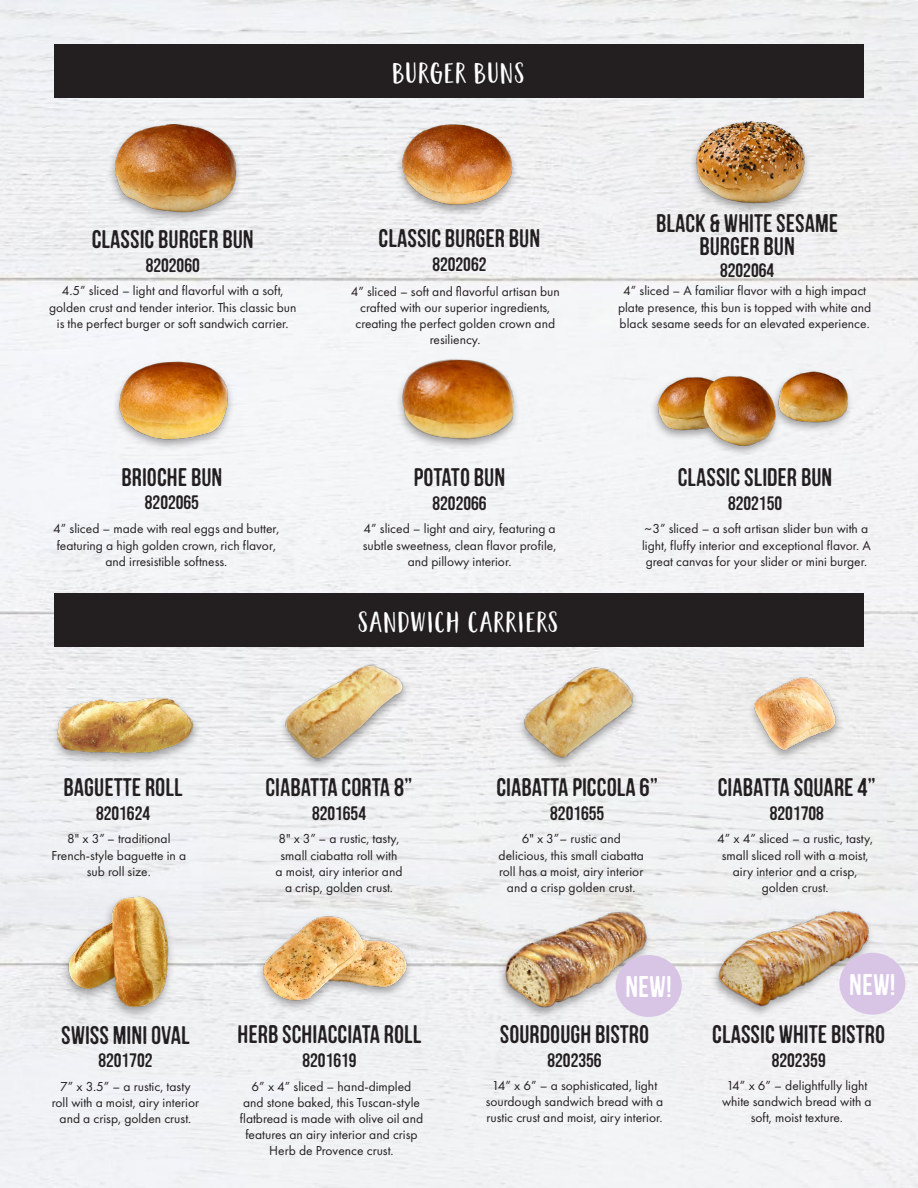
<style>
.page{position:relative;width:918px;height:1188px;background:#fff}
.page>*{position:absolute;margin:0;border:0;box-sizing:border-box;transform-origin:0 0}
.t1{font:30px "Mocha Mattari Clean";color:#fff}
.t2{font:27px "Garden Grown Caps";letter-spacing:.08em;color:#fff}
.t3{font:25.5px/22.5px "Mocha Mattari";color:#231f20;text-align:center}
.t4{font:19.5px "Mocha Mattari";color:#231f20}
.t5{font:13.5px/16.2px "Futura PT";color:#231f20;text-align:center}
</style>
<div class="page">
<img style="left:0;top:0;width:918px;height:1188px">
<div style="left:54px;top:44px;width:809px;height:54px;background:#231f20"></div>
<div style="left:107px;top:121px;width:136px;height:103px;background:#231f20;opacity:.4"></div>
<img style="left:93px;top:108px;width:171px;height:109px">
<img style="left:389px;top:344px;width:149px;height:116px">
<img style="left:95px;top:347px;width:167px;height:113px">
<div style="left:54px;top:593px;width:810px;height:54px;background:#231f20"></div>
<img style="left:257px;top:906px;width:162px;height:109px">
<div style="left:496px;top:909px;width:156px;height:111px;background:#231f20;opacity:.4"></div>
<img style="left:493px;top:901px;width:162px;height:108px">
<img style="left:513px;top:652px;width:131px;height:123px">
<img style="left:384px;top:113px;width:154px;height:107px">
<img style="left:675px;top:109px;width:156px;height:106px">
<img style="left:646px;top:338px;width:209px;height:127px">
<div style="left:59px;top:893px;width:117px;height:128px;background:#231f20;opacity:.4"></div>
<img style="left:61px;top:889px;width:126px;height:124px">
<div style="left:51px;top:695px;width:150px;height:70px;background:#231f20;opacity:.4"></div>
<img style="left:49px;top:695px;width:148px;height:62px">
<div style="left:279px;top:662px;width:133px;height:108px;background:#231f20;opacity:.4"></div>
<img style="left:283px;top:660px;width:126px;height:111px">
<img style="left:744px;top:664px;width:105px;height:96px">
<div style="left:710px;top:909px;width:165px;height:109px;background:#f1f1f3"></div>
<img style="left:706px;top:903px;width:174px;height:109px">
<div style="left:616px;top:955px;width:66px;height:62px;background:#d8c5e6;border-radius:50%"></div>
<div style="left:839px;top:953px;width:67px;height:62px;background:#d8c5e6;border-radius:50%"></div>
<p class="t3" style="left:92px;top:228px;width:164px">CLASSIC BURGER BUN</p>
<p class="t4" style="left:146px;top:254px;width:56px">8202060</p>
<p class="t2" style="left:393px;top:58px;width:133px">BURGER BUNS</p>
<p class="t3" style="left:379px;top:227px;width:163px">CLASSIC BURGER BUN</p>
<p class="t4" style="left:432px;top:253px;width:56px">8202062</p>
<p class="t3" style="left:656px;top:212px;width:184px">BLACK &amp; WHITE SESAME<br>BURGER BUN</p>
<p class="t4" style="left:720px;top:260px;width:56px">8202064</p>
<p class="t5" style="left:49px;top:283px;width:249px">4.5” sliced – light and flavorful with a soft, golden crust and tender interior. This classic bun is the perfect burger or soft sandwich carrier.</p>
<p class="t5" style="left:351px;top:283px;width:211px">4” sliced – soft and flavorful artisan bun crafted with our superior ingredients, creating the perfect golden crown and resiliency.</p>
<p class="t5" style="left:618px;top:283px;width:255px">4” sliced – A familiar flavor with a high impact plate presence, this bun is topped with white and black sesame seeds for an elevated experience.</p>
<p class="t3" style="left:122px;top:466px;width:102px">BRIOCHE BUN</p>
<p class="t4" style="left:145px;top:492px;width:56px">8202065</p>
<p class="t5" style="left:53px;top:521px;width:228px">4” sliced – made with real eggs and butter, featuring a high golden crown, rich flavor, and irresistible softness.</p>
<p class="t3" style="left:414px;top:466px;width:93px">POTATO BUN</p>
<p class="t4" style="left:433px;top:492px;width:56px">8202066</p>
<p class="t3" style="left:678px;top:466px;width:156px">CLASSIC SLIDER BUN</p>
<p class="t4" style="left:728px;top:492px;width:56px">8202150</p>
<p class="t5" style="left:363px;top:521px;width:195px">4” sliced – light and airy, featuring a subtle sweetness, clean flavor profile, and pillowy interior.</p>
<p class="t5" style="left:642px;top:521px;width:230px;text-align:left">~3” sliced – a soft artisan slider bun with a light, fluffy interior and exceptional flavor. A great canvas for your slider or mini burger.</p>
<p class="t2" style="left:360px;top:607px;width:200px">SANDWICH CARRIERS</p>
<p class="t3" style="left:64px;top:776px;width:121px">BAGUETTE ROLL</p>
<p class="t4" style="left:96px;top:802px;width:56px">8201624</p>
<p class="t3" style="left:265px;top:776px;width:149px">CIABATTA CORTA 8”</p>
<p class="t4" style="left:312px;top:802px;width:56px">8201654</p>
<p class="t3" style="left:496px;top:776px;width:163px">CIABATTA PICCOLA 6”</p>
<p class="t4" style="left:550px;top:802px;width:56px">8201655</p>
<p class="t3" style="left:718px;top:776px;width:160px">CIABATTA SQUARE 4”</p>
<p class="t4" style="left:770px;top:802px;width:56px">8201708</p>
<p class="t5" style="left:52px;top:831px;width:136px">8" x 3” – traditional<br>French-style baguette in a sub roll size.</p>
<p class="t5" style="left:276px;top:831px;width:128px">8" x 3” – a rustic, tasty, small ciabatta roll with a moist, airy interior and a crisp, golden crust.</p>
<p class="t5" style="left:717px;top:831px;width:158px">4” x 4” sliced – a rustic, tasty, small sliced roll with a moist, airy interior and a crisp, golden crust.</p>
<p class="t5" style="left:499px;top:831px;width:147px">6" x 3”– rustic and delicious, this small ciabatta roll has a moist, airy interior and a crisp golden crust.</p>
<p class="t3" style="left:61px;top:1023px;width:130px">SWISS MINI OVAL</p>
<p class="t4" style="left:98px;top:1050px;width:56px">8201702</p>
<p class="t5" style="left:52px;top:1078px;width:149px">7” x 3.5” – a rustic, tasty roll with a moist, airy interior and a crisp, golden crust.</p>
<p class="t3" style="left:238px;top:1023px;width:186px">HERB SCHIACCIATA ROLL</p>
<p class="t4" style="left:303px;top:1049px;width:56px">8201619</p>
<p class="t5" style="left:240px;top:1078px;width:185px">6” x 4” sliced – hand-dimpled and stone baked, this Tuscan-style flatbread is made with olive oil and features an airy interior and crisp<br>Herb de Provence crust.</p>
<p class="t1" style="left:625px;top:970px;width:48px">NEW!</p>
<p class="t1" style="left:849px;top:968px;width:48px">NEW!</p>
<p class="t3" style="left:500px;top:1023px;width:151px">SOURDOUGH BISTRO</p>
<p class="t4" style="left:548px;top:1049px;width:56px">8202356</p>
<p class="t3" style="left:712px;top:1023px;width:174px">CLASSIC WHITE BISTRO</p>
<p class="t4" style="left:772px;top:1049px;width:56px">8202359</p>
<p class="t5" style="left:486px;top:1077px;width:179px">14” x 6” – a sophisticated, light sourdough sandwich bread with a rustic crust and moist, airy interior.</p>
<p class="t5" style="left:722px;top:1077px;width:151px">14” x 6” – delightfully light white sandwich bread with a soft, moist texture.</p>
</div>
